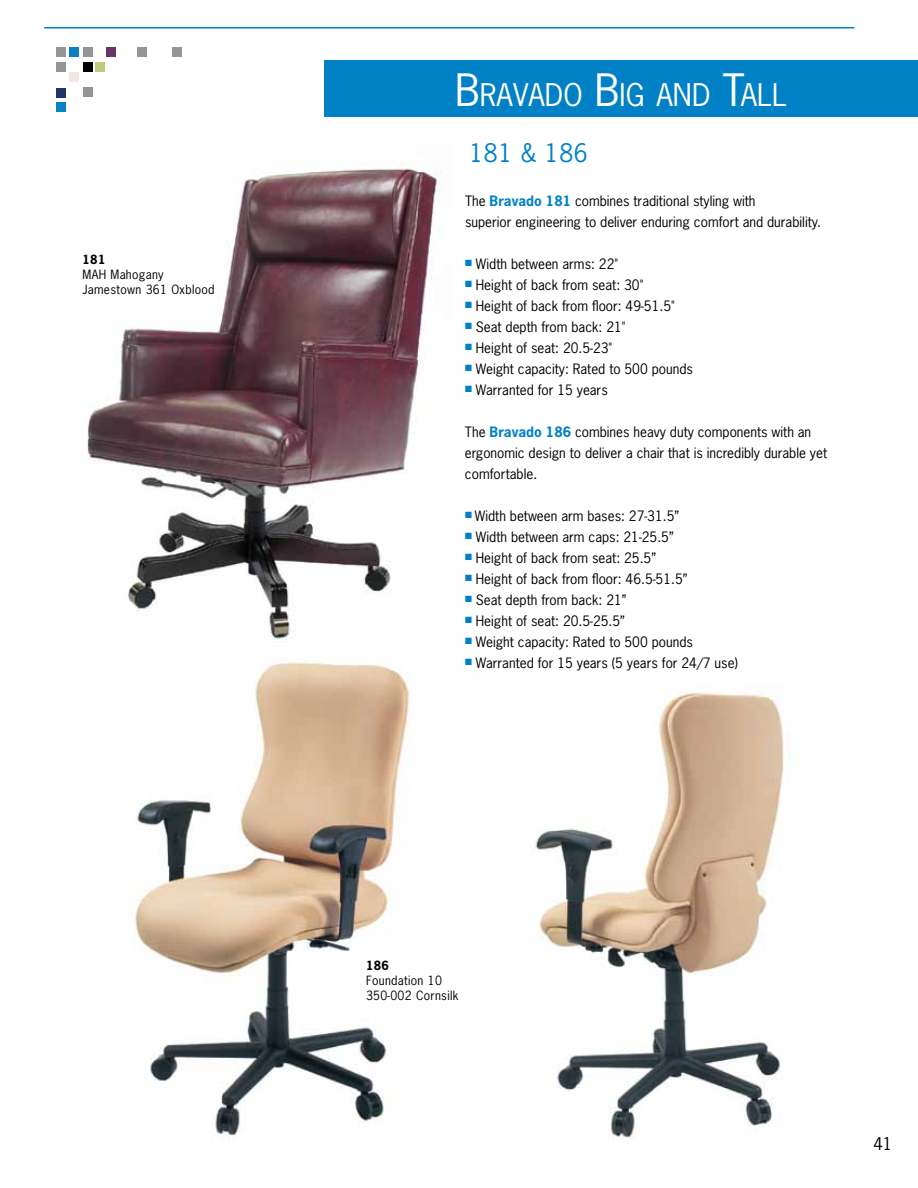
<style>
.page{position:relative;width:918px;height:1188px;background:#fff}
.page>*{position:absolute;margin:0;border:0;box-sizing:border-box;transform-origin:0 0}
.t1{font:29.4px "News Gothic Std";color:#fff}
.t2{font:24px "News Gothic Std";letter-spacing:.025em;color:#0081c6}
.t3{font:16.5px "News Gothic Std";color:#000}
.t4{font:13.5px/21px "News Gothic Std";color:#000}
.t5{font:12px/15px "News Gothic Std";letter-spacing:.025em;color:#000}
.t6{font:700 12px "News Gothic Std";letter-spacing:.025em;color:#000}
.s1{font-size:42px}
.s2{font-weight:700;color:#0081c6}
</style>
<div class="page">
<img style="left:134px;top:662px;width:276px;height:479px">
<img style="left:87px;top:168px;width:355px;height:478px">
<div style="left:324px;top:60px;width:594px;height:57px;background:#0081c6"></div>
<img style="left:535px;top:692px;width:251px;height:449px">
<div style="left:56px;top:48px;width:9px;height:9px;background:#949598"></div>
<div style="left:69px;top:48px;width:9px;height:9px;background:#0a81c5"></div>
<div style="left:83px;top:48px;width:9px;height:9px;background:#949598"></div>
<div style="left:106px;top:48px;width:9px;height:9px;background:#683566"></div>
<div style="left:56px;top:62px;width:9px;height:9px;background:#949598"></div>
<div style="left:56px;top:88px;width:9px;height:9px;background:#1e3763"></div>
<div style="left:56px;top:102px;width:9px;height:10px;background:#0a81c5"></div>
<div style="left:83px;top:62px;width:9px;height:9px;background:#000101"></div>
<div style="left:69px;top:73px;width:9px;height:9px;background:#f1e8e1"></div>
<div style="left:83px;top:87px;width:9px;height:9px;background:#949598"></div>
<div style="left:95px;top:62px;width:9px;height:9px;background:#bcca7d"></div>
<div style="left:138px;top:48px;width:9px;height:9px;background:#949598"></div>
<div style="left:173px;top:48px;width:9px;height:9px;background:#949598"></div>
<hr style="left:44px;top:27px;width:810px;height:1px;background:#0081c6">
<p class="t6" style="left:83px;top:252px;width:24px">181</p>
<p class="t5" style="left:83px;top:267px;width:134px">MAH Mahogany<br>Jamestown 361 Oxblood</p>
<h1 class="t1" style="left:455px;top:76px;width:302px"><span class="s1">B</span>RAVADO <span class="s1">B</span>IG AND <span class="s1">T</span>ALL</h1>
<h2 class="t2" style="left:470px;top:137px;width:120px">181 &amp; 186</h2>
<p class="t4" style="left:465px;top:190px;width:358px">The <span class="s2">Bravado 181</span> combines traditional styling with<br>superior engineering to deliver enduring comfort and durability.</p>
<p class="t4" style="left:465px;top:253px;width:155px"><sup>■</sup> Width between arms: 22"</p>
<p class="t4" style="left:465px;top:274px;width:180px"><sup>■</sup> Height of back from seat: 30"</p>
<p class="t4" style="left:465px;top:295px;width:211px"><sup>■</sup> Height of back from floor: 49-51.5"</p>
<p class="t4" style="left:465px;top:316px;width:162px"><sup>■</sup> Seat depth from back: 21"</p>
<p class="t4" style="left:465px;top:337px;width:149px"><sup>■</sup> Height of seat: 20.5-23"</p>
<p class="t4" style="left:465px;top:358px;width:229px"><sup>■</sup> Weight capacity: Rated to 500 pounds</p>
<p class="t4" style="left:465px;top:379px;width:144px"><sup>■</sup> Warranted for 15 years</p>
<p class="t4" style="left:465px;top:421px;width:364px">The <span class="s2">Bravado 186</span> combines heavy duty components with an ergonomic design to deliver a chair that is incredibly durable yet comfortable.</p>
<p class="t4" style="left:465px;top:505px;width:216px"><sup>■</sup> Width between arm bases: 27-31.5”</p>
<p class="t4" style="left:465px;top:526px;width:210px"><sup>■</sup> Width between arm caps: 21-25.5”</p>
<p class="t4" style="left:465px;top:547px;width:193px"><sup>■</sup> Height of back from seat: 25.5”</p>
<p class="t4" style="left:465px;top:568px;width:224px"><sup>■</sup> Height of back from floor: 46.5-51.5”</p>
<p class="t4" style="left:465px;top:589px;width:163px"><sup>■</sup> Seat depth from back: 21”</p>
<p class="t4" style="left:465px;top:610px;width:161px"><sup>■</sup> Height of seat: 20.5-25.5”</p>
<p class="t4" style="left:465px;top:631px;width:229px"><sup>■</sup> Weight capacity: Rated to 500 pounds</p>
<p class="t4" style="left:465px;top:652px;width:275px"><sup>■</sup> Warranted for 15 years (5 years for 24/7 use)</p>
<p class="t6" style="left:366px;top:958px;width:24px">186</p>
<p class="t5" style="left:366px;top:973px;width:94px">Foundation 10<br>350-002 Cornsilk</p>
<p class="t3" style="left:873px;top:1133px;width:21px">41</p>
</div>
